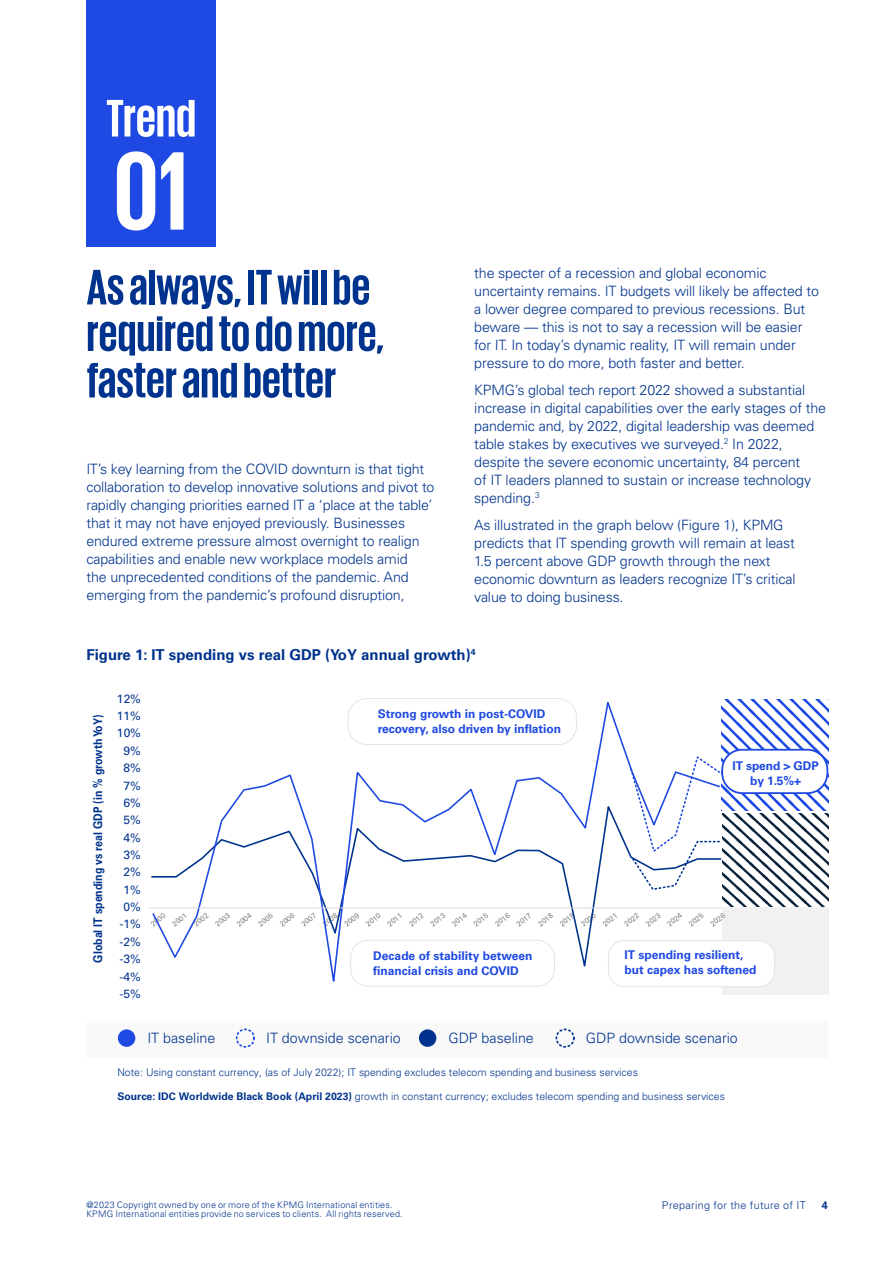
<style>
.page{position:relative;width:893px;height:1263px;background:#fff}
.page>*{position:absolute;margin:0;border:0;box-sizing:border-box;transform-origin:0 0}
.t1{font:700 114px "KPMG";color:#fff}
.t2{font:700 54px "KPMG";letter-spacing:-.005em;color:#fff}
.t3{font:700 51px/46.5px "KPMG";color:#00338d}
.t4{font:700 15px "Univers LT Std";color:#00338d}
.t5{font:300 14.25px/18px "Univers LT Std";letter-spacing:-.01em;color:#00338d}
.t6{font:700 12px/14.4px "Univers LT Std";color:#1e49e2}
.t7{font:12px/17.4px "Univers LT Std";color:#00338d}
.t8{font:700 12px "Univers LT Std";color:#00338d;scale:.88 1}
.t9{font:300 10.8px "Univers LT Std";letter-spacing:.025em;color:#00338d}
.t10{font:700 10.8px "Univers LT Std";color:#00338d}
.t11{font:300 10.5px "Univers LT Std";color:#00338d}
.t12{font:300 9px "Univers LT Std";letter-spacing:.02em;color:#00338d}
.t13{font:7.5px "Univers LT Std";color:#808184}
.s1{font-weight:700}
</style>
<div class="page">
<div style="left:86px;top:0;width:130px;height:246px;background:#1e49e2"></div>
<svg style="left:722px;top:699px;width:106px;height:112px"></svg>
<svg style="left:722px;top:813px;width:106px;height:94px"></svg>
<div style="left:722px;top:907px;width:106px;height:88px;background:#f1f1f2"></div>
<div style="left:86px;top:1021px;width:742px;height:36px;background:#f9f9f9"></div>
<div style="left:118px;top:1029px;width:17px;height:18px;background:#1e49e2;border-radius:50%"></div>
<div style="left:419px;top:1029px;width:17px;height:18px;background:#00338d;border-radius:50%"></div>
<div style="left:556px;top:1028px;width:19px;height:20px;border:2px dashed #00338d;border-radius:50%"></div>
<div style="left:236px;top:1028px;width:19px;height:20px;border:2px dashed #1e49e2;border-radius:50%"></div>
<svg style="left:151px;top:701px;width:570px;height:286px"></svg>
<svg style="left:629px;top:755px;width:93px;height:136px"></svg>
<div style="left:348px;top:698px;width:228px;height:46px;background:#fff;border-radius:18px"></div>
<div style="left:348px;top:698px;width:229px;height:47px;border:1px solid #e5e5e5;border-radius:18px"></div>
<div style="left:351px;top:940px;width:204px;height:46px;background:#fff;border-radius:17px"></div>
<div style="left:350px;top:940px;width:205px;height:47px;border:1px solid #e5e5e5;border-radius:17px"></div>
<div style="left:608px;top:941px;width:166px;height:46px;background:#fff;border-radius:16px"></div>
<div style="left:608px;top:940px;width:167px;height:47px;border:1px solid #e5e5e5;border-radius:16px"></div>
<div style="left:722px;top:750px;width:105px;height:43px;background:#fff;border-radius:20px"></div>
<div style="left:721px;top:749px;width:107px;height:45px;border:2px solid #1e49e2;border-radius:20px"></div>
<hr style="left:149px;top:907px;width:572px;height:1px;background:#d9d9d9">
<h2 class="t2" style="left:106px;top:91px;width:92px">Trend</h2>
<h1 class="t1" style="left:114px;top:134px;width:76px">01</h1>
<h3 class="t3" style="left:86px;top:262px;width:300px">As always, IT will be required to do more, faster and better</h3>
<p class="t5" style="left:86px;top:460px;width:350px">IT’s key learning from the COVID downturn is that tight collaboration to develop innovative solutions and pivot to rapidly changing priorities earned IT a ‘place at the table’ that it may not have enjoyed previously. Businesses endured extreme pressure almost overnight to realign capabilities and enable new workplace models amid<br>the unprecedented conditions of the pandemic. And emerging from the pandemic’s profound disruption,</p>
<p class="t5" style="left:474px;top:264px;width:346px">the specter of a recession and global economic uncertainty remains. IT budgets will likely be affected to a lower degree compared to previous recessions. But beware — this is not to say a recession will be easier for IT. In today’s dynamic reality, IT will remain under pressure to do more, both faster and better.</p>
<p class="t5" style="left:474px;top:381px;width:353px">KPMG’s global tech report 2022 showed a substantial increase in digital capabilities over the early stages of the pandemic and, by 2022, digital leadership was deemed table stakes by executives we surveyed.<sup>2</sup> In 2022, despite the severe economic uncertainty, 84 percent<br>of IT leaders planned to sustain or increase technology spending.<sup>3</sup></p>
<p class="t5" style="left:474px;top:516px;width:323px">As illustrated in the graph below (Figure 1), KPMG predicts that IT spending growth will remain at least 1.5 percent above GDP growth through the next economic downturn as leaders recognize IT’s critical value to doing business.</p>
<p class="t4" style="left:86px;top:646px;width:391px">Figure 1: IT spending vs real GDP (YoY annual growth)<sup>4</sup></p>
<p class="t7" style="left:117px;top:690px;width:26px">12%<br>11%</p>
<p class="t7" style="left:124px;top:742px;width:19px">9%</p>
<p class="t8" style="left:91px;top:962px;width:283px;rotate:-90deg">Global IT spending vs real GDP (in % growth YoY)</p>
<p class="t6" style="left:378px;top:707px;width:185px">Strong growth in post-COVID recovery, also driven by inflation</p>
<p class="t7" style="left:117px;top:724px;width:25px">10%</p>
<p class="t6" style="left:732px;top:759px;width:88px;text-align:center">IT spend &gt; GDP by 1.5%+</p>
<p class="t7" style="left:124px;top:759px;width:19px">8%<br>7%</p>
<p class="t7" style="left:124px;top:794px;width:19px">6%</p>
<p class="t7" style="left:124px;top:811px;width:19px">5%</p>
<p class="t7" style="left:124px;top:829px;width:19px">4%</p>
<p class="t7" style="left:124px;top:846px;width:19px">3%</p>
<p class="t7" style="left:124px;top:863px;width:19px">2%</p>
<p class="t7" style="left:124px;top:881px;width:19px">1%</p>
<p class="t7" style="left:124px;top:898px;width:19px">0%</p>
<p class="t13" style="left:149px;top:921px;width:18px;rotate:-40deg">2000</p>
<p class="t13" style="left:170px;top:921px;width:18px;rotate:-40deg">2001</p>
<p class="t13" style="left:192px;top:921px;width:18px;rotate:-40deg">2002</p>
<p class="t13" style="left:213px;top:921px;width:18px;rotate:-40deg">2003</p>
<p class="t13" style="left:235px;top:921px;width:18px;rotate:-40deg">2004</p>
<p class="t13" style="left:256px;top:921px;width:18px;rotate:-40deg">2005</p>
<p class="t13" style="left:278px;top:921px;width:18px;rotate:-40deg">2006</p>
<p class="t13" style="left:299px;top:921px;width:18px;rotate:-40deg">2007</p>
<p class="t13" style="left:321px;top:921px;width:18px;rotate:-40deg">2008</p>
<p class="t13" style="left:343px;top:921px;width:18px;rotate:-40deg">2009</p>
<p class="t13" style="left:364px;top:921px;width:18px;rotate:-40deg">2010</p>
<p class="t13" style="left:386px;top:921px;width:18px;rotate:-40deg">2011</p>
<p class="t13" style="left:407px;top:921px;width:18px;rotate:-40deg">2012</p>
<p class="t13" style="left:429px;top:921px;width:18px;rotate:-40deg">2013</p>
<p class="t13" style="left:450px;top:921px;width:18px;rotate:-40deg">2014</p>
<p class="t13" style="left:472px;top:921px;width:18px;rotate:-40deg">2015</p>
<p class="t13" style="left:493px;top:921px;width:18px;rotate:-40deg">2016</p>
<p class="t13" style="left:515px;top:921px;width:18px;rotate:-40deg">2017</p>
<p class="t13" style="left:536px;top:921px;width:18px;rotate:-40deg">2018</p>
<p class="t13" style="left:558px;top:921px;width:18px;rotate:-40deg">2019</p>
<p class="t13" style="left:579px;top:921px;width:18px;rotate:-40deg">2020</p>
<p class="t13" style="left:601px;top:921px;width:18px;rotate:-40deg">2021</p>
<p class="t13" style="left:622px;top:921px;width:18px;rotate:-40deg">2022</p>
<p class="t13" style="left:644px;top:921px;width:18px;rotate:-40deg">2023</p>
<p class="t13" style="left:665px;top:921px;width:18px;rotate:-40deg">2024</p>
<p class="t13" style="left:687px;top:921px;width:18px;rotate:-40deg">2025</p>
<p class="t13" style="left:708px;top:921px;width:18px;rotate:-40deg">2026</p>
<p class="t7" style="left:120px;top:915px;width:23px">-1%</p>
<p class="t7" style="left:120px;top:933px;width:23px">-2%</p>
<p class="t6" style="left:373px;top:949px;width:161px">Decade of stability between financial crisis and COVID</p>
<p class="t6" style="left:624px;top:948px;width:134px">IT spending resilient, but capex has softened</p>
<p class="t7" style="left:120px;top:950px;width:23px">-3%</p>
<p class="t7" style="left:120px;top:968px;width:23px">-4%</p>
<p class="t7" style="left:120px;top:985px;width:23px">-5%</p>
<p class="t5" style="left:147px;top:1029px;width:70px">IT baseline</p>
<p class="t5" style="left:266px;top:1029px;width:136px">IT downside scenario</p>
<p class="t5" style="left:448px;top:1029px;width:87px">GDP baseline</p>
<p class="t5" style="left:586px;top:1029px;width:154px">GDP downside scenario</p>
<p class="t11" style="left:117px;top:1066px;width:522px">Note: Using constant currency, (as of July 2022); IT spending excludes telecom spending and business services</p>
<p class="t11" style="left:117px;top:1090px;width:609px"><span class="s1">Source: IDC Worldwide Black Book (April 2023)</span> growth in constant currency; excludes telecom spending and business services</p>
<p class="t12" style="left:86px;top:1199px;width:308px">@2023 Copyright owned by one or more of the KPMG International entities.</p>
<p class="t9" style="left:662px;top:1198px;width:145px">Preparing for the future of IT</p>
<p class="t10" style="left:822px;top:1199px;width:8px">4</p>
<p class="t12" style="left:86px;top:1208px;width:318px">KPMG International entities provide no services to clients. All rights reserved.</p>
</div>
